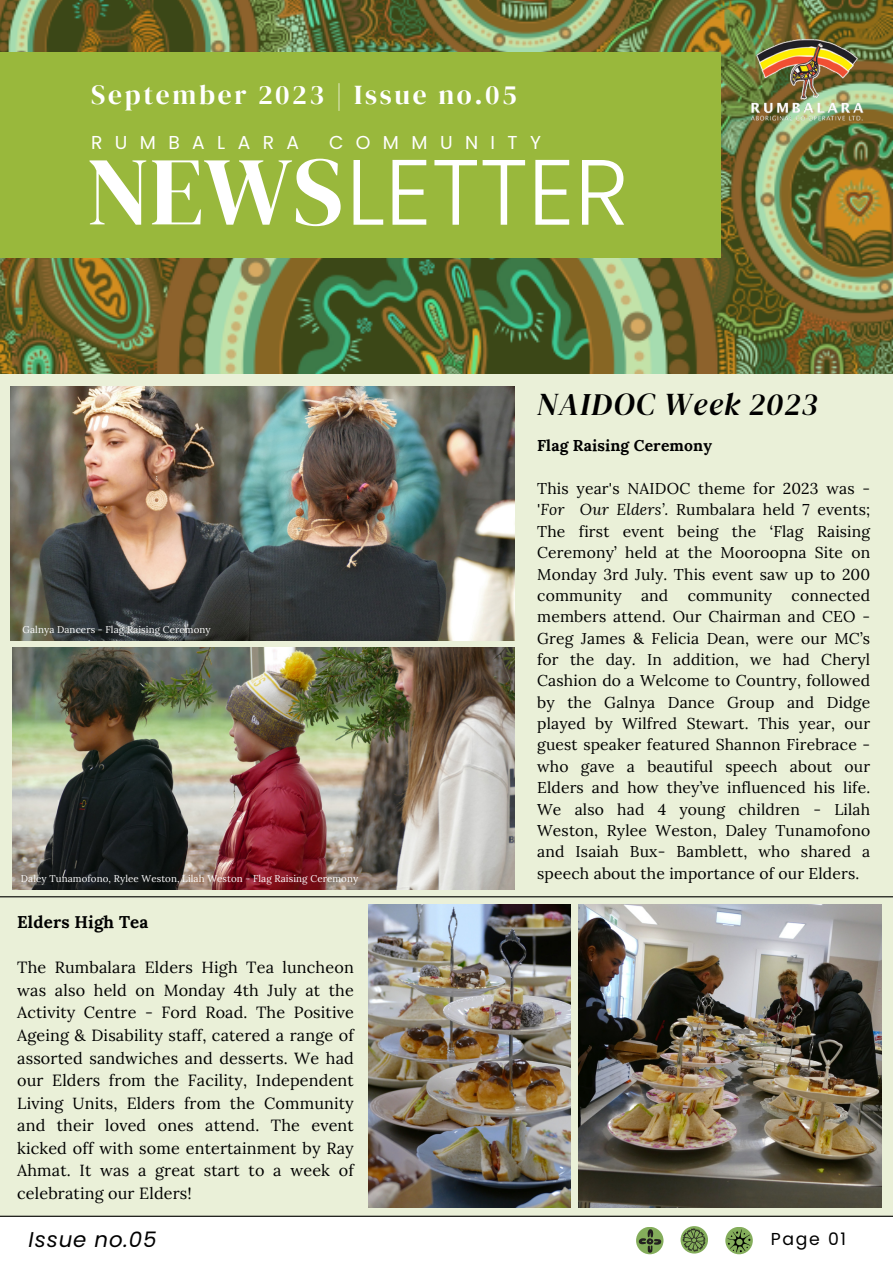
<style>
.page{position:relative;width:893px;height:1264px;background:#fff}
.page>*{position:absolute;margin:0;border:0;box-sizing:border-box;transform-origin:0 0}
.t1{font:300 92.55px "Poppins";color:#fff}
.t2{font:italic 31.5px "DM Serif Display";letter-spacing:.04em;color:#000}
.t3{font:27.45px "DM Serif Display";letter-spacing:.1em;color:#fff}
.t4{font:italic 21.3px "Poppins";letter-spacing:.04em;color:#000}
.t5{font:18.75px "Poppins";letter-spacing:.665em;color:#fff}
.t6{font:17.25px "Poppins";letter-spacing:.1em;color:#000}
.t7{font:700 16.95px "Lora";letter-spacing:.01em;color:#000}
.t8{font:16.2px/22.5px "Lora";letter-spacing:.01em;color:#000;text-align:justify}
.t9{font:15.6px/21.3px "Lora";letter-spacing:.01em;color:#000;text-align:justify}
.t10{font:700 15.6px "Lora";letter-spacing:.01em;color:#000}
.t11{font:9.75px "Lora";letter-spacing:.01em;color:#fff}
.s1{font-family:"DM Serif Display";font-weight:400;font-size:96.9px}
.s2{font-style:italic}
</style>
<div class="page">
<div style="left:0;top:373px;width:892px;height:843px;background:#eaf0d8"></div>
<hr style="left:0;top:1215px;width:892px;height:1px;background:#000">
<img style="left:0;top:0;width:892px;height:374px">
<div style="left:0;top:52px;width:720px;height:206px;background:#99b83c"></div>
<svg style="left:636px;top:1226px;width:27px;height:28px"></svg>
<img style="left:637px;top:1228px;width:25px;height:24px;border-radius:50%">
<svg style="left:680px;top:1226px;width:28px;height:27px"></svg>
<img style="left:681px;top:1227px;width:25px;height:25px;border-radius:50%">
<svg style="left:725px;top:1226px;width:27px;height:28px"></svg>
<img style="left:726px;top:1228px;width:25px;height:24px;border-radius:50%">
<img style="left:719px;top:14px;width:173px;height:129px">
<hr style="left:0;top:896px;width:892px;height:1px;background:#000">
<img style="left:11px;top:386px;width:503px;height:254px">
<img style="left:13px;top:647px;width:501px;height:242px">
<img style="left:368px;top:904px;width:202px;height:303px">
<img style="left:578px;top:904px;width:303px;height:303px">
<p class="t3" style="left:91px;top:75px;width:427px">September 2023 | Issue no.05</p>
<p class="t5" style="left:91px;top:129px;width:210px">RUMBALARA</p>
<p class="t5" style="left:329px;top:129px;width:213px">COMMUNITY</p>
<p class="t1" style="left:86px;top:127px;width:544px"><span class="s1">NEWS</span>LETTER</p>
<p class="t11" style="left:23px;top:623px;width:189px">Galnya Dancers - Flag Raising Ceremony</p>
<p class="t11" style="left:21px;top:872px;width:339px">Daley Tunamofono, Rylee Weston, Lilah Weston - Flag Raising Ceremony</p>
<p class="t7" style="left:17px;top:911px;width:133px">Elders High Tea</p>
<p class="t8" style="left:17px;top:956px;width:338px">The Rumbalara Elders High Tea luncheon was also held on Monday 4th July at the Activity Centre - Ford Road. The Positive Ageing &amp; Disability staff, catered a range of assorted sandwiches and desserts. We had our Elders from the Facility, Independent Living Units, Elders from the Community and their loved ones attend. The event kicked off with some entertainment by Ray Ahmat. It was a great start to a week of celebrating our Elders!</p>
<p class="t4" style="left:29px;top:1224px;width:129px">Issue no.05</p>
<p class="t2" style="left:537px;top:382px;width:282px">NAIDOC Week 2023</p>
<p class="t10" style="left:537px;top:435px;width:176px">Flag Raising Ceremony</p>
<p class="t9" style="left:537px;top:477px;width:334px">This year's NAIDOC theme for 2023 was - '<span class="s2">For Our Elders’.</span> Rumbalara held 7 events; The first event being the ‘Flag Raising Ceremony’ held at the Mooroopna Site on Monday 3rd July. This event saw up to 200 community and community connected members attend. Our Chairman and CEO - Greg James &amp; Felicia Dean, were our MC’s for the day. In addition, we had Cheryl Cashion do a Welcome to Country, followed by the Galnya Dance Group and Didge played by Wilfred Stewart. This year, our guest speaker featured Shannon Firebrace - who gave a beautiful speech about our Elders and how they’ve influenced his life.<br>We also had 4 young children - Lilah Weston, Rylee Weston, Daley Tunamofono and Isaiah Bux- Bamblett, who shared a speech about the importance of our Elders.</p>
<p class="t6" style="left:770px;top:1227px;width:77px">Page 01</p>
</div>
